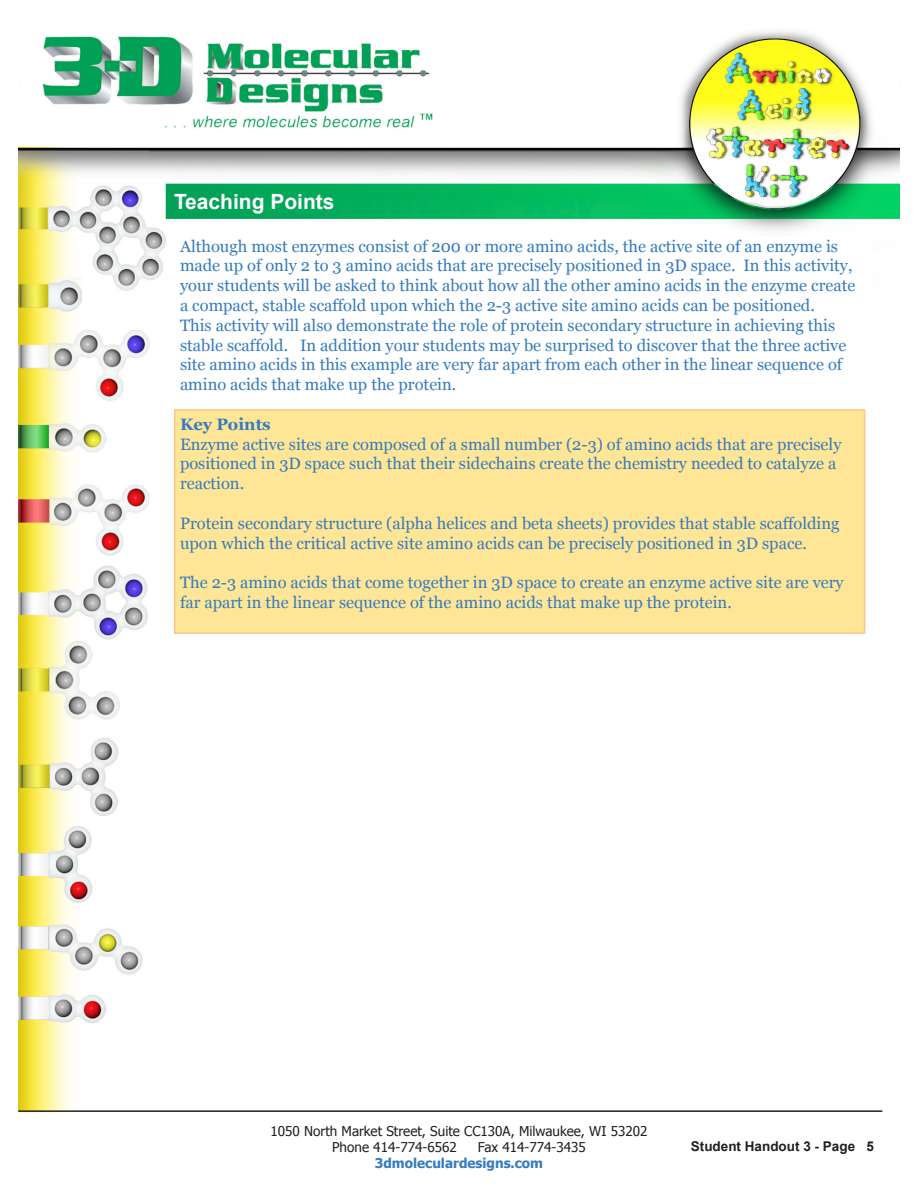
<style>
.page{position:relative;width:918px;height:1188px;background:#fff}
.page>*{position:absolute;margin:0;border:0;box-sizing:border-box;transform-origin:0 0}
.White_Headin{font:700 21px "Arial";color:#fff}
.BODY{font:16.5px/19.8px "Georgia";color:#357bbf}
.head{font:700 16.5px "Georgia";color:#357bbf}
.t1{font:13.5px/16.2px "Tahoma";color:#231f20}
.t2{font:700 13.5px "Tahoma";color:#357bbf}
.t3{font:700 13.5px "Arial";color:#231f20}
</style>
<div class="page">
<img style="left:18px;top:31px;width:882px;height:1082px">
<hr style="left:18px;top:1110px;width:864px;height:2px;background:#231f20">
<div style="left:174px;top:409px;width:691px;height:225px;background:#ffe696;border:2px solid #fcc68a"></div>
<p class="White_Headin" style="left:174px;top:187px;width:162px">Teaching Points</p>
<p class="BODY" style="left:180px;top:236px;width:677px">Although most enzymes consist of 200 or more amino acids, the active site of an enzyme is made up of only 2 to 3 amino acids that are precisely positioned in 3D space. In this activity, your students will be asked to think about how all the other amino acids in the enzyme create a compact, stable scaffold upon which the 2-3 active site amino acids can be positioned.<br>This activity will also demonstrate the role of protein secondary structure in achieving this stable scaffold. In addition your students may be surprised to discover that the three active site amino acids in this example are very far apart from each other in the linear sequence of amino acids that make up the protein.</p>
<p class="head" style="left:180px;top:414px;width:92px">Key Points</p>
<p class="BODY" style="left:180px;top:434px;width:663px">Enzyme active sites are composed of a small number (2-3) of amino acids that are precisely positioned in 3D space such that their sidechains create the chemistry needed to catalyze a reaction.</p>
<p class="BODY" style="left:180px;top:514px;width:661px">Protein secondary structure (alpha helices and beta sheets) provides that stable scaffolding upon which the critical active site amino acids can be precisely positioned in 3D space.</p>
<p class="BODY" style="left:180px;top:573px;width:665px">The 2-3 amino acids that come together in 3D space to create an enzyme active site are very far apart in the linear sequence of the amino acids that make up the protein.</p>
<p class="t1" style="left:332px;top:1122px;width:317px;text-indent:-62px">1050 North Market Street, Suite CC130A, Milwaukee, WI 53202<br>Phone 414-774-6562</p>
<p class="t1" style="left:478px;top:1138px;width:109px">Fax 414-774-3435</p>
<p class="t2" style="left:375px;top:1154px;width:170px">3dmoleculardesigns.com</p>
<p class="t3" style="left:691px;top:1137px;width:185px">Student Handout 3 - Page 5</p>
</div>
